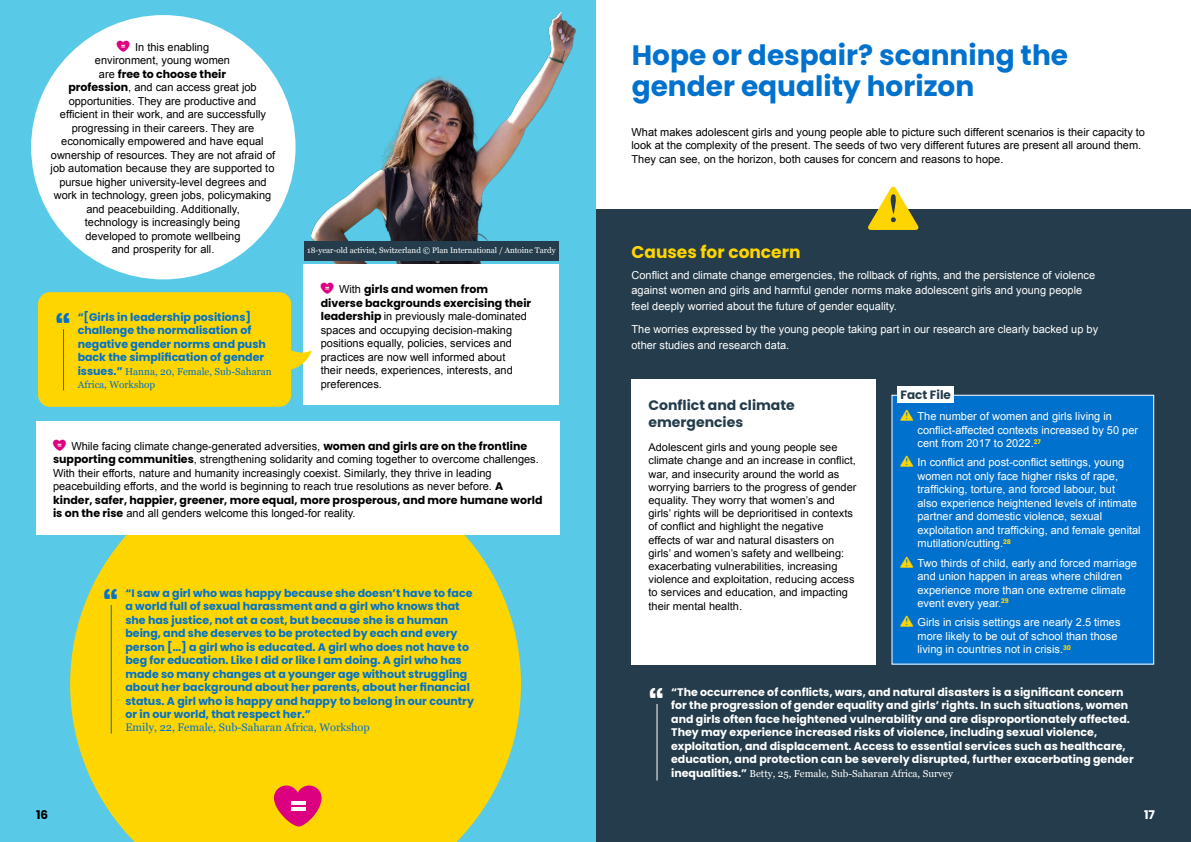
<style>
.page{position:relative;width:1191px;height:842px;background:#fff}
.page>*{position:absolute;margin:0;border:0;box-sizing:border-box;transform-origin:0 0}
.t1{font:700 37px "Poppins";color:#0072ce}
.t2{font:700 37px "Poppins";color:#fff}
.t3{font:700 28px/31px "Poppins";color:#0072ce}
.t4{font:700 17px "Poppins";color:#ffd500}
.t5{font:700 13.7px/16.6px "Poppins";color:#243c4b}
.t6{font:700 12px "Poppins";color:#243c4b}
.t7{font:700 12px "Poppins";color:#000}
.t8{font:700 12px "Poppins";color:#fff}
.t9{font:11px/13.5px "Arial";color:#000}
.t10{font:11px/13.5px "Arial";color:#fff}
.t11{font:700 11px/13.5px "Poppins";color:#0072ce}
.t12{font:700 11px/13.5px "Poppins";color:#fff}
.t13{font:700 11px/13.5px "Poppins";color:#000}
.t14{font:11px "Georgia";color:#0072ce}
.t15{font:10.8px/13.2px "Arial";color:#000}
.t16{font:10px "Georgia";color:#fff}
.t17{font:10px/13.5px "Georgia";color:#0072ce}
.t18{font:8px "Georgia";color:#fff}
.s1{font-family:"Arial";font-weight:400}
.s2{font-family:"Poppins";font-weight:700}
.s3{font-family:"Poppins";font-weight:700;font-size:11px}
</style>
<div class="page">
<div style="left:595px;top:0;width:596px;height:842px;background:#243c4b"></div>
<div style="left:0;top:0;width:595px;height:842px;background:#58cae7"></div>
<div style="left:596px;top:0;width:595px;height:208px;background:#fff"></div>
<svg style="left:867px;top:186px;width:52px;height:44px"></svg>
<div style="left:892px;top:395px;width:261px;height:269px;background:#0072ce"></div>
<img style="left:312px;top:12px;width:264px;height:253px">
<svg style="left:70px;top:534px;width:451px;height:308px;background:#f0d414"></svg>
<div style="left:31px;top:15px;width:264px;height:264px;background:#fff;border-radius:50%"></div>
<hr style="left:111px;top:605px;width:1px;height:128px;background:#0072ce">
<svg style="left:274px;top:785px;width:47px;height:41px;background:#e53b5d"></svg>
<hr style="left:291px;top:801px;width:14px;height:4px;background:#fff">
<hr style="left:291px;top:807px;width:14px;height:4px;background:#fff">
<div style="left:36px;top:421px;width:523px;height:113px;background:#fff"></div>
<div style="left:304px;top:265px;width:255px;height:140px;background:#fff"></div>
<div style="left:38px;top:292px;width:253px;height:115px;background:#ffd500;border-radius:12px"></div>
<hr style="left:63px;top:329px;width:1px;height:61px;background:#0072ce">
<svg style="left:291px;top:349px;width:21px;height:22px"></svg>
<div style="left:631px;top:379px;width:245px;height:286px;background:#fff"></div>
<div style="left:897px;top:386px;width:56px;height:17px;background:#fff"></div>
<div style="left:891px;top:395px;width:263px;height:270px;border:1px solid #fff"></div>
<hr style="left:656px;top:704px;width:1px;height:76px;background:#fff">
<div style="left:304px;top:241px;width:254px;height:19px;background:#243c4b"></div>
<p class="t9" style="left:95px;top:40px;width:137px;text-indent:40px">In this enabling environment, young women</p>
<p class="t13" style="left:99px;top:67px;width:129px"><span class="s1">are</span> free to choose their</p>
<p class="t9" style="left:51px;top:81px;width:226px;text-align:center"><span class="s2">profession</span>, and can access great job opportunities. They are productive and efficient in their work, and are successfully progressing in their careers. They are economically empowered and have equal ownership of resources. They are not afraid of job automation because they are supported to pursue higher university-level degrees and work in technology, green jobs, policymaking and peacebuilding. Additionally,<br>technology is increasingly being<br>developed to promote wellbeing<br>and prosperity for all.</p>
<h1 class="t1" style="left:55px;top:309px;width:17px">Б</h1>
<p class="t11" style="left:78px;top:310px;width:190px">“[Girls in leadership positions] challenge the normalisation of negative gender norms and push back the simplification of gender</p>
<p class="t17" style="left:78px;top:364px;width:196px"><span class="s3">issues.”</span> Hanna, 20, Female, Sub-Saharan<br>Africa, Workshop</p>
<p class="t18" style="left:307px;top:244px;width:250px">18-year-old activist, Switzerland © Plan International / Antoine Tardy</p>
<p class="t13" style="left:321px;top:283px;width:212px;text-indent:18px"><span class="s1">With</span> girls and women from diverse backgrounds exercising their</p>
<p class="t9" style="left:321px;top:310px;width:208px"><span class="s2">leadership</span> in previously male-dominated spaces and occupying decision-making positions equally, policies, services and practices are now well informed about their needs, experiences, interests, and preferences.</p>
<p class="t9" style="left:53px;top:439px;width:487px;text-indent:18px">While facing climate change-generated adversities, <span class="s2">women and girls are on the frontline supporting communities</span>, strengthening solidarity and coming together to overcome challenges.<br>With their efforts, nature and humanity increasingly coexist. Similarly, they thrive in leading peacebuilding efforts, and the world is beginning to reach true resolutions as never before. <span class="s2">A</span></p>
<p class="t13" style="left:53px;top:493px;width:491px">kinder, safer, happier, greener, more equal, more prosperous, and more humane world</p>
<p class="t9" style="left:53px;top:506px;width:304px"><span class="s2">is on the rise</span> and all genders welcome this longed-for reality.</p>
<h1 class="t1" style="left:103px;top:585px;width:17px">Б</h1>
<p class="t11" style="left:125px;top:586px;width:350px">“I saw a girl who was happy because she doesn’t have to face a world full of sexual harassment and a girl who knows that she has justice, not at a cost, but because she is a human being, and she deserves to be protected by each and every person […] a girl who is educated. A girl who does not have to beg for education. Like I did or like I am doing. A girl who has made so many changes at a younger age without struggling about her background about her parents, about her financial status. A girl who is happy and happy to belong in our country or in our world, that respect her.”</p>
<p class="t14" style="left:125px;top:719px;width:246px">Emily, 22, Female, Sub-Saharan Africa, Workshop</p>
<h2 class="t3" style="left:631px;top:40px;width:438px">Hope or despair? scanning the gender equality horizon</h2>
<p class="t9" style="left:631px;top:125px;width:515px">What makes adolescent girls and young people able to picture such different scenarios is their capacity to look at the complexity of the present. The seeds of two very different futures are present all around them.<br>They can see, on the horizon, both causes for concern and reasons to hope.</p>
<h3 class="t4" style="left:631px;top:242px;width:170px">Causes for concern</h3>
<p class="t10" style="left:631px;top:267px;width:465px;line-height:15.5px">Conflict and climate change emergencies, the rollback of rights, and the persistence of violence against women and girls and harmful gender norms make adolescent girls and young people feel deeply worried about the future of gender equality.</p>
<p class="t10" style="left:631px;top:322px;width:468px;line-height:15.5px">The worries expressed by the young people taking part in our research are clearly backed up by other studies and research data.</p>
<p class="t5" style="left:648px;top:397px;width:148px">Conflict and climate emergencies</p>
<p class="t15" style="left:648px;top:441px;width:209px">Adolescent girls and young people see climate change and an increase in conflict, war, and insecurity around the world as worrying barriers to the progress of gender equality. They worry that women’s and girls’ rights will be deprioritised in contexts of conflict and highlight the negative effects of war and natural disasters on girls’ and women’s safety and wellbeing: exacerbating vulnerabilities, increasing violence and exploitation, reducing access to services and education, and impacting their mental health.</p>
<p class="t6" style="left:900px;top:388px;width:52px">Fact File</p>
<p class="t10" style="left:917px;top:410px;width:222px">The number of women and girls living in conflict-affected contexts increased by 50 per cent from 2017 to 2022.<sup>27</sup></p>
<p class="t10" style="left:917px;top:456px;width:225px">In conflict and post-conflict settings, young women not only face higher risks of rape, trafficking, torture, and forced labour, but<br>also experience heightened levels of intimate partner and domestic violence, sexual exploitation and trafficking, and female genital mutilation/cutting.<sup>28</sup></p>
<p class="t10" style="left:917px;top:556px;width:221px">Two thirds of child, early and forced marriage and union happen in areas where children experience more than one extreme climate event every year.<sup>29</sup></p>
<p class="t10" style="left:917px;top:616px;width:204px">Girls in crisis settings are nearly 2.5 times more likely to be out of school than those living in countries not in crisis.<sup>30</sup></p>
<h1 class="t2" style="left:648px;top:684px;width:17px">Б</h1>
<p class="t12" style="left:671px;top:685px;width:464px">“The occurrence of conflicts, wars, and natural disasters is a significant concern for the progression of gender equality and girls’ rights. In such situations, women and girls often face heightened vulnerability and are disproportionately affected.<br>They may experience increased risks of violence, including sexual violence, exploitation, and displacement. Access to essential services such as healthcare, education, and protection can be severely disrupted, further exacerbating gender</p>
<p class="t16" style="left:671px;top:766px;width:283px"><span class="s3">inequalities.”</span> Betty, 25, Female, Sub-Saharan Africa, Survey</p>
<p class="t7" style="left:36px;top:807px;width:14px">16</p>
<p class="t8" style="left:1144px;top:807px;width:12px">17</p>
</div>
